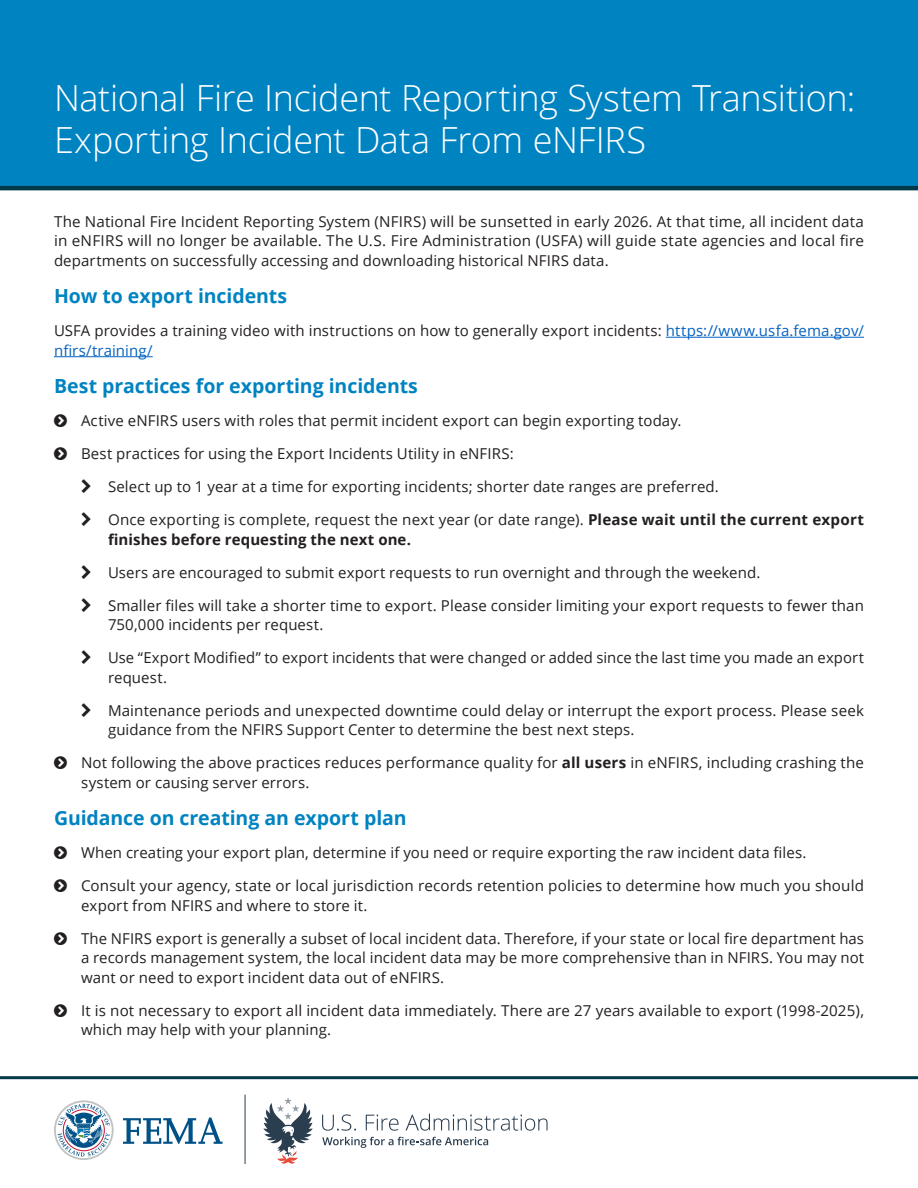
<style>
.page{position:relative;width:918px;height:1188px;background:#fff}
.page>*{position:absolute;margin:0;border:0;box-sizing:border-box;transform-origin:0 0}
.t1{font:300 36px/42px "Open Sans";letter-spacing:-.01em;color:#fff}
.Subhead{font:700 19.5px "Open Sans";letter-spacing:-.005em;color:#0083c1}
.Body_text{font:15px/19.5px "Open Sans";letter-spacing:.005em;color:#231f20}
.t2{font:700 15px/19.5px "Open Sans";letter-spacing:.005em;color:#231f20}
.s1{color:#0563c1}
.s2{font-weight:400}
.s3{font-weight:700}
</style>
<div class="page">
<div style="left:0;top:0;width:918px;height:188px;background:#0083c1"></div>
<hr style="left:0;top:186px;width:918px;height:4px;background:#003b49">
<hr style="left:0;top:1076px;width:918px;height:3px;background:#003b49">
<hr style="left:245px;top:1095px;width:1px;height:69px;background:#2b3e50">
<svg style="left:123px;top:1118px;width:100px;height:26px"></svg>
<svg style="left:54px;top:1100px;width:60px;height:60px"></svg>
<svg style="left:322px;top:1114px;width:34px;height:17px"></svg>
<svg style="left:366px;top:1114px;width:33px;height:17px"></svg>
<svg style="left:406px;top:1114px;width:142px;height:17px"></svg>
<svg style="left:322px;top:1137px;width:166px;height:11px"></svg>
<svg style="left:264px;top:1097px;width:49px;height:67px"></svg>
<hr style="left:666px;top:337px;width:198px;height:1px;background:#0563c1">
<hr style="left:54px;top:356px;width:99px;height:1px;background:#0563c1">
<h1 class="t1" style="left:54px;top:76px;width:803px">National Fire Incident Reporting System Transition:<br>Exporting Incident Data From eNFIRS</h1>
<p class="Body_text" style="left:54px;top:211px;width:812px;text-align:justify">The National Fire Incident Reporting System (NFIRS) will be sunsetted in early 2026. At that time, all incident data in eNFIRS will no longer be available. The U.S. Fire Administration (USFA) will guide state agencies and local fire departments on successfully accessing and downloading historical NFIRS data.</p>
<p class="Subhead" style="left:54px;top:282px;width:235px">How to export incidents</p>
<p class="Body_text" style="left:54px;top:321px;width:811px">USFA provides a training video with instructions on how to generally export incidents: <span class="s1">https://www.usfa.fema.gov/ nfirs/training/</span></p>
<p class="Subhead" style="left:54px;top:372px;width:366px">Best practices for exporting incidents</p>
<p class="Body_text" style="left:81px;top:411px;width:602px">Active eNFIRS users with roles that permit incident export can begin exporting today.</p>
<p class="Body_text" style="left:81px;top:444px;width:434px">Best practices for using the Export Incidents Utility in eNFIRS:</p>
<p class="Body_text" style="left:108px;top:477px;width:612px">Select up to 1 year at a time for exporting incidents; shorter date ranges are preferred.</p>
<p class="t2" style="left:108px;top:510px;width:758px"><span class="s2">Once exporting is complete, request the next year (or date range).</span> Please wait until the current export finishes before requesting the next one.</p>
<p class="Body_text" style="left:108px;top:562px;width:654px">Users are encouraged to submit export requests to run overnight and through the weekend.</p>
<p class="Body_text" style="left:108px;top:595px;width:757px">Smaller files will take a shorter time to export. Please consider limiting your export requests to fewer than<br>750,000 incidents per request.</p>
<p class="Body_text" style="left:108px;top:648px;width:758px">Use “Export Modified” to export incidents that were changed or added since the last time you made an export request.</p>
<p class="Body_text" style="left:108px;top:700px;width:758px">Maintenance periods and unexpected downtime could delay or interrupt the export process. Please seek guidance from the NFIRS Support Center to determine the best next steps.</p>
<p class="Body_text" style="left:81px;top:753px;width:784px">Not following the above practices reduces performance quality for <span class="s3">all users</span> in eNFIRS, including crashing the system or causing server errors.</p>
<p class="Subhead" style="left:54px;top:804px;width:354px">Guidance on creating an export plan</p>
<p class="Body_text" style="left:81px;top:843px;width:727px">When creating your export plan, determine if you need or require exporting the raw incident data files.</p>
<p class="Body_text" style="left:81px;top:876px;width:785px">Consult your agency, state or local jurisdiction records retention policies to determine how much you should export from NFIRS and where to store it.</p>
<p class="Body_text" style="left:81px;top:928px;width:785px;text-align:justify">The NFIRS export is generally a subset of local incident data. Therefore, if your state or local fire department has a records management system, the local incident data may be more comprehensive than in NFIRS. You may not want or need to export incident data out of eNFIRS.</p>
<p class="Body_text" style="left:81px;top:1000px;width:785px">It is not necessary to export all incident data immediately. There are 27 years available to export (1998-2025), which may help with your planning.</p>
</div>
